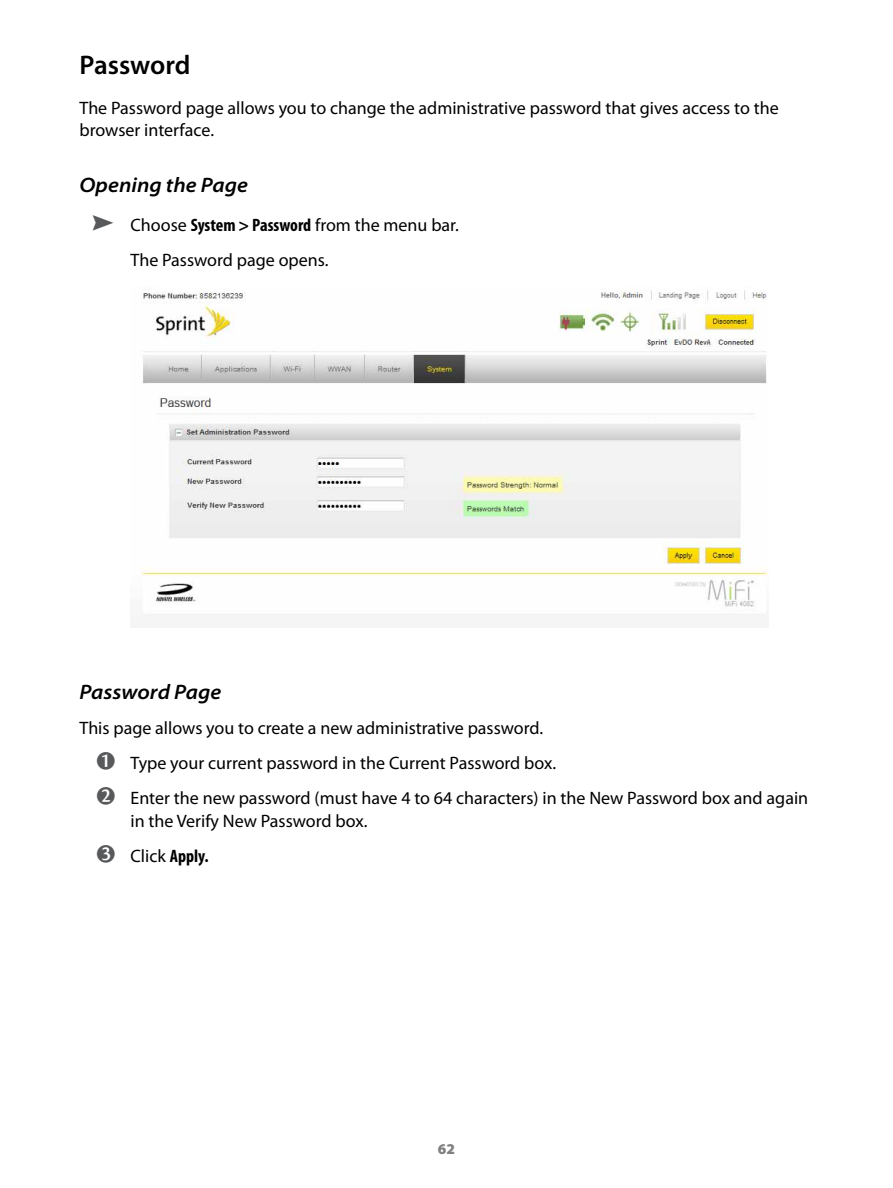
<style>
.page{position:relative;width:893px;height:1188px;background:#fff}
.page>*{position:absolute;margin:0;border:0;box-sizing:border-box;transform-origin:0 0}
.t1{font:600 27px "Myriad Pro";color:#000}
.t2{font:italic 600 semi-expanded 21px "Myriad Pro";color:#000}
.t3{font:18px/35.2px "Myriad Pro";color:#000}
.t4{font:900 15px "Myriad Pro";color:#808080}
.s1{color:#58595b}
.s2{font-weight:700;font-stretch:condensed}
</style>
<div class="page">
<img style="left:141px;top:286px;width:627px;height:331px">
<h1 class="t1" style="left:80px;top:48px;width:112px">Password</h1>
<p class="t3" style="left:80px;top:96px;width:701px;line-height:22.5px">The Password page allows you to change the administrative password that gives access to the browser interface.</p>
<p class="t2" style="left:80px;top:174px;width:170px">Opening the Page</p>
<p class="t3" style="left:131px;top:207px;width:330px;text-indent:-38px"><span class="s1">➤</span> Choose <span class="s2">System &gt; Password</span> from the menu bar.<br>The Password page opens.</p>
<p class="t2" style="left:80px;top:680px;width:143px">Password Page</p>
<p class="t3" style="left:97px;top:710px;width:713px;text-indent:-17px">This page allows you to create a new administrative password.<br><span class="s1">➊</span> Type your current password in the Current Password box.<br><span class="s1">➋</span> Enter the new password (must have 4 to 64 characters) in the New Password box and again</p>
<p class="t3" style="left:97px;top:803px;width:272px;text-indent:34px">in the Verify New Password box.<br><span class="s1">➌</span> Click <span class="s2">Apply.</span></p>
<p class="t4" style="left:438px;top:1140px;width:19px">62</p>
</div>
